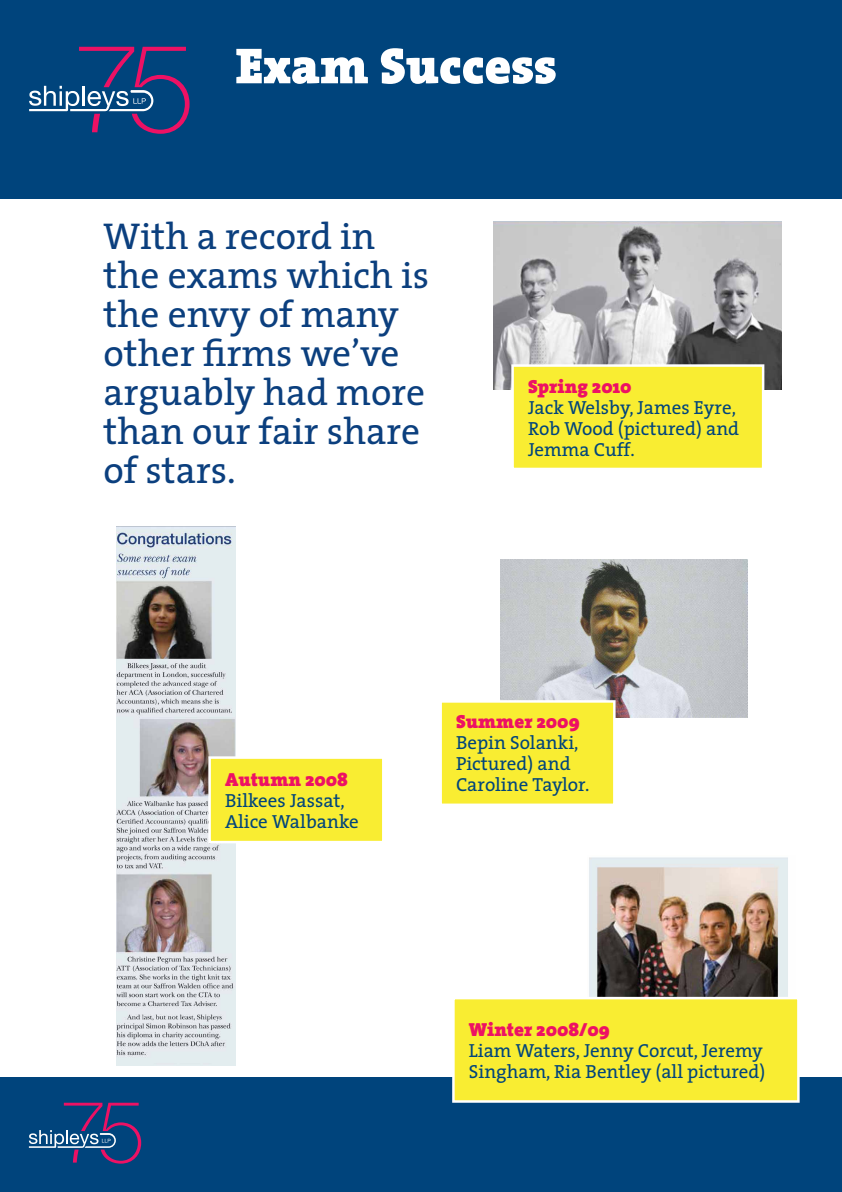
<style>
.page{position:relative;width:842px;height:1192px;background:#fff}
.page>*{position:absolute;margin:0;border:0;box-sizing:border-box;transform-origin:0 0}
.t1{font:900 51px "The Serif";color:#fff}
.t2{font:37.5px/39px "The Serif";color:#0b3f7e}
.t3{font:19px/21px "The Serif";color:#00447c}
.t4{font:900 19px "The Serif";color:#ed1164}
</style>
<div class="page">
<div style="left:0;top:0;width:842px;height:199px;background:#00447c"></div>
<div style="left:0;top:1077px;width:842px;height:115px;background:#00447c"></div>
<svg style="left:29px;top:1103px;width:112px;height:61px"></svg>
<svg style="left:29px;top:47px;width:161px;height:87px"></svg>
<img style="left:494px;top:222px;width:288px;height:167px">
<img style="left:501px;top:560px;width:246px;height:157px">
<img style="left:116px;top:527px;width:120px;height:538px">
<img style="left:589px;top:857px;width:199px;height:140px">
<div style="left:513px;top:366px;width:250px;height:103px;background:#f9ed32"></div>
<div style="left:511px;top:364px;width:253px;height:106px;border:2px solid #fff"></div>
<div style="left:441px;top:701px;width:173px;height:104px;background:#f9ed32"></div>
<div style="left:439px;top:700px;width:177px;height:106px;border:2px solid #fff"></div>
<div style="left:210px;top:758px;width:173px;height:84px;background:#f9ed32"></div>
<div style="left:208px;top:756px;width:177px;height:87px;border:2px solid #fff"></div>
<div style="left:453px;top:998px;width:345px;height:103px;background:#f9ed32"></div>
<div style="left:452px;top:997px;width:348px;height:106px;border:2px solid #fff"></div>
<h1 class="t1" style="left:236px;top:23px;width:322px">Exam Success</h1>
<h2 class="t2" style="left:103px;top:216px;width:327px">With a record in the exams which is the envy of many other firms we’ve arguably had more than our fair share of stars.</h2>
<p class="t4" style="left:528px;top:370px;width:105px">Spring 2010</p>
<p class="t3" style="left:528px;top:396px;width:213px">Jack Welsby, James Eyre,<br>Rob Wood (pictured) and<br>Jemma Cuff.</p>
<p class="t4" style="left:456px;top:706px;width:125px">Summer 2009</p>
<p class="t3" style="left:456px;top:732px;width:124px">Bepin Solanki,<br>Pictured) and</p>
<p class="t4" style="left:225px;top:763px;width:125px">Autumn 2008</p>
<p class="t3" style="left:456px;top:774px;width:135px">Caroline Taylor.</p>
<p class="t3" style="left:225px;top:789px;width:135px">Bilkees Jassat,<br>Alice Walbanke</p>
<p class="t4" style="left:469px;top:1013px;width:143px">Winter 2008/09</p>
<p class="t3" style="left:469px;top:1039px;width:298px">Liam Waters, Jenny Corcut, Jeremy<br>Singham, Ria Bentley (all pictured)</p>
</div>
